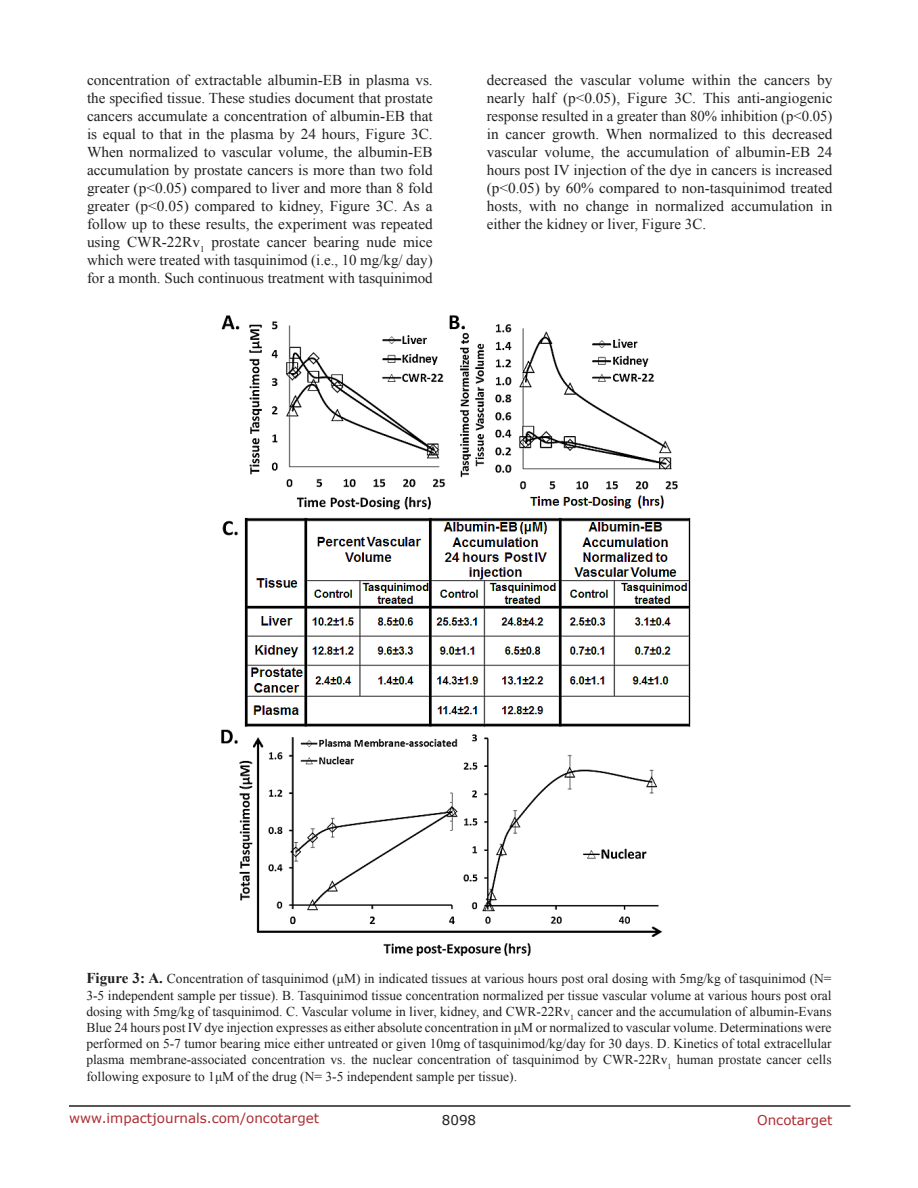
<style>
.page{position:relative;width:918px;height:1188px;background:#fff}
.page>*{position:absolute;margin:0;border:0;box-sizing:border-box;transform-origin:0 0}
.BodyText{font:15px/18px "Times New Roman";color:#221f22;text-align:justify}
.FigureText{font:13.5px/16.2px "Times New Roman";color:#221f22;text-align:justify}
.t1{font:13.5px "Verdana";color:#ac2b31}
.t2{font:13.5px "Verdana";color:#221f22}
.s1{font-weight:700;font-size:15px}
</style>
<div class="page">
<hr style="left:69px;top:1105px;width:781px;height:2px;background:#231f20">
<img style="left:221px;top:315px;width:470px;height:642px">
<p class="BodyText" style="left:87px;top:71px;width:347px">concentration of extractable albumin-EB in plasma vs. the specified tissue. These studies document that prostate cancers accumulate a concentration of albumin-EB that is equal to that in the plasma by 24 hours, Figure 3C.<br>When normalized to vascular volume, the albumin-EB accumulation by prostate cancers is more than two fold greater (p&lt;0.05) compared to liver and more than 8 fold greater (p&lt;0.05) compared to kidney, Figure 3C. As a follow up to these results, the experiment was repeated using CWR-22Rv<sub>1</sub> prostate cancer bearing nude mice which were treated with tasquinimod (i.e., 10 mg/kg/ day) for a month. Such continuous treatment with tasquinimod</p>
<p class="BodyText" style="left:487px;top:71px;width:347px">decreased the vascular volume within the cancers by nearly half (p&lt;0.05), Figure 3C. This anti-angiogenic response resulted in a greater than 80% inhibition (p&lt;0.05) in cancer growth. When normalized to this decreased vascular volume, the accumulation of albumin-EB 24 hours post IV injection of the dye in cancers is increased (p&lt;0.05) by 60% compared to non-tasquinimod treated hosts, with no change in normalized accumulation in either the kidney or liver, Figure 3C.</p>
<p class="FigureText" style="left:86px;top:971px;width:747px"><span class="s1">Figure 3: A.</span> Concentration of tasquinimod (μM) in indicated tissues at various hours post oral dosing with 5mg/kg of tasquinimod (N= 3-5 independent sample per tissue). B. Tasquinimod tissue concentration normalized per tissue vascular volume at various hours post oral dosing with 5mg/kg of tasquinimod. C. Vascular volume in liver, kidney, and CWR-22Rv<sub>1</sub> cancer and the accumulation of albumin-Evans Blue 24 hours post IV dye injection expresses as either absolute concentration in μM or normalized to vascular volume. Determinations were performed on 5-7 tumor bearing mice either untreated or given 10mg of tasquinimod/kg/day for 30 days. D. Kinetics of total extracellular plasma membrane-associated concentration vs. the nuclear concentration of tasquinimod by CWR-22Rv<sub>1</sub> human prostate cancer cells following exposure to 1μM of the drug (N= 3-5 independent sample per tissue).</p>
<p class="t1" style="left:69px;top:1109px;width:252px">www.impactjournals.com/oncotarget</p>
<p class="t2" style="left:442px;top:1111px;width:36px">8098</p>
<p class="t1" style="left:757px;top:1111px;width:77px">Oncotarget</p>
</div>
